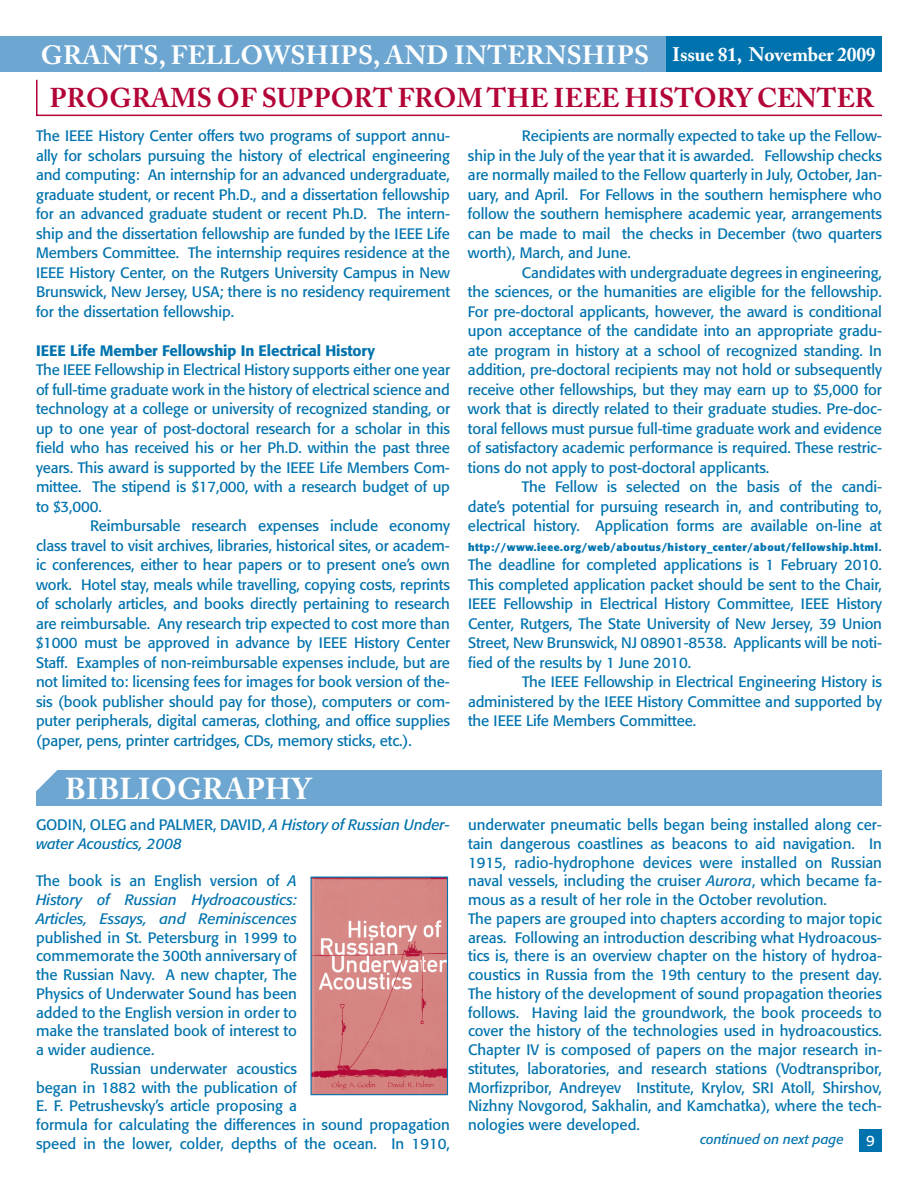
<style>
.page{position:relative;width:918px;height:1188px;background:#fff}
.page>*{position:absolute;margin:0;border:0;box-sizing:border-box;transform-origin:0 0}
.t1{font:700 30px "Adobe Caslon Pro";letter-spacing:.01em;color:#fff}
.t2{font:700 27px "Adobe Caslon Pro";letter-spacing:.005em;color:#b30437}
.t3{font:700 26.25px "Adobe Caslon Pro";letter-spacing:.015em;color:#fff}
.t4{font:700 19.5px "Adobe Caslon Pro";letter-spacing:-.01em;color:#fff}
.t5{font:15px/19.5px "Formata BQ";color:#0073ae;text-align:justify}
.t6{font:italic 15px/18.8px "Formata BQ";color:#0073ae}
.t7{font:500 15px "Formata BQ";letter-spacing:-.01em;color:#0073ae}
.t8{font:15px "Formata BQ";color:#fff}
.t9{font:italic 13.5px "Formata BQ";color:#0073ae}
.t10{font:700 10.5px "Formata BQ";letter-spacing:.05em;color:#0073ae}
.s1{font-style:normal}
.s2{font-weight:400;font-size:15px}
.s3{font-style:italic}
</style>
<div class="page">
<div style="left:0;top:36px;width:882px;height:36px;background:#6da7d1"></div>
<div style="left:666px;top:36px;width:216px;height:36px;background:#0073ae"></div>
<div style="left:859px;top:1130px;width:23px;height:22px;background:#0073ae"></div>
<svg style="left:36px;top:79px;width:846px;height:38px"></svg>
<div style="left:36px;top:770px;width:846px;height:36px;background:#6da7d1"></div>
<svg style="left:36px;top:770px;width:22px;height:22px"></svg>
<img style="left:312px;top:879px;width:134px;height:214px">
<div style="left:310px;top:877px;width:138px;height:218px;border:1px solid #0073ae"></div>
<h3 class="t3" style="left:41px;top:39px;width:188px">GRANTS, FELLOW</h3>
<h3 class="t3" style="left:290px;top:39px;width:360px">SHIPS, AND INTERNSHIPS</h3>
<h3 class="t4" style="left:672px;top:43px;width:205px">Issue 81, November 2009</h3>
<h2 class="t2" style="left:50px;top:82px;width:104px">PROGRAM</h2>
<h2 class="t2" style="left:197px;top:82px;width:156px">S OF SUPPORT</h2>
<h2 class="t2" style="left:398px;top:82px;width:22px">FROM</h2>
<h2 class="t2" style="left:487px;top:82px;width:210px">THE IEEE HISTOR</h2>
<h2 class="t2" style="left:736px;top:82px;width:139px">Y CENTER</h2>
<p class="t5" style="left:36px;top:126px;width:416px">The IEEE History Center offers two programs of support annu&shy;ally for scholars pursuing the history of electrical engineering and computing: An internship for an advanced undergraduate, graduate student, or recent Ph.D., and a dissertation fellowship for an advanced graduate student or recent Ph.D. The intern&shy;ship and the dissertation fellowship are funded by the IEEE Life Members Committee. The internship requires residence at the IEEE History Center, on the Rutgers University Campus in New Brunswick, New Jersey, USA; there is no residency requirement for the dissertation fellowship.</p>
<p class="t7" style="left:36px;top:341px;width:340px">IEEE Life Member Fellowship In Electrical History</p>
<p class="t5" style="left:36px;top:360px;width:416px">The IEEE Fellowship in Electrical History supports either one year of full-time graduate work in the history of electrical science and technology at a college or university of recognized standing, or up to one year of post-doctoral research for a scholar in this field who has received his or her Ph.D. within the past three years. This award is supported by the IEEE Life Members Com&shy;mittee. The stipend is $17,000, with a research budget of up to $3,000.</p>
<p class="t5" style="left:36px;top:516px;width:416px;text-indent:54px">Reimbursable research expenses include economy class travel to visit archives, libraries, historical sites, or academ&shy;ic conferences, either to hear papers or to present one’s own work. Hotel stay, meals while travelling, copying costs, reprints of scholarly articles, and books directly pertaining to research are reimbursable. Any research trip expected to cost more than $1000 must be approved in advance by IEEE History Center Staff. Examples of non-reimbursable expenses include, but are not limited to: licensing fees for images for book version of the&shy;sis (book publisher should pay for those), computers or com&shy;puter peripherals, digital cameras, clothing, and office supplies (paper, pens, printer cartridges, CDs, memory sticks, etc.).</p>
<h1 class="t1" style="left:65px;top:771px;width:247px">BIBLIOGRAPHY</h1>
<p class="t6" style="left:36px;top:816px;width:415px"><span class="s1">GODIN, OLEG and PALMER, DAVID,</span> A History of Russian Under&shy;water Acoustics, 2008</p>
<p class="t6" style="left:36px;top:872px;width:262px;text-align:justify"><span class="s1">The book is an English version of</span> A History of Russian Hydroacoustics:<br>Articles, Essays, and Reminiscences</p>
<p class="t5" style="left:36px;top:928px;width:263px;line-height:18.8px">published in St. Petersburg in 1999 to commemorate the 300th anniversary of the Russian Navy. A new chapter, The Physics of Underwater Sound has been added to the English version in order to make the translated book of interest to a wider audience.</p>
<p class="t5" style="left:36px;top:1059px;width:416px;line-height:18.8px;text-align:left;text-indent:54px">Russian underwater acoustics<br>began in 1882 with the publication of<br>E. F. Petrushevsky’s article proposing a<br>formula for calculating the differences in sound propagation speed in the lower, colder, depths of the ocean. In 1910,</p>
<p class="t5" style="left:468px;top:126px;width:416px;text-indent:54px">Recipients are normally expected to take up the Fellow&shy;ship in the July of the year that it is awarded. Fellowship checks are normally mailed to the Fellow quarterly in July, October, Jan&shy;uary, and April. For Fellows in the southern hemisphere who follow the southern hemisphere academic year, arrangements can be made to mail the checks in December (two quarters worth), March, and June.</p>
<p class="t5" style="left:468px;top:263px;width:416px;text-indent:54px">Candidates with undergraduate degrees in engineering, the sciences, or the humanities are eligible for the fellowship.<br>For pre-doctoral applicants, however, the award is conditional upon acceptance of the candidate into an appropriate gradu&shy;ate program in history at a school of recognized standing. In addition, pre-doctoral recipients may not hold or subsequently receive other fellowships, but they may earn up to $5,000 for work that is directly related to their graduate studies. Pre-doc&shy;toral fellows must pursue full-time graduate work and evidence of satisfactory academic performance is required. These restric&shy;tions do not apply to post-doctoral applicants.</p>
<p class="t5" style="left:468px;top:477px;width:416px;text-indent:54px">The Fellow is selected on the basis of the candi&shy;date’s potential for pursuing research in, and contributing to, electrical history. Application forms are available on-line at</p>
<p class="t10" style="left:468px;top:541px;width:416px">http://www.ieee.org/web/aboutus/history_center/about/fellowship.html<span class="s2">.</span></p>
<p class="t5" style="left:468px;top:555px;width:416px">The deadline for completed applications is 1 February 2010.<br>This completed application packet should be sent to the Chair, IEEE Fellowship in Electrical History Committee, IEEE History Center, Rutgers, The State University of New Jersey, 39 Union Street, New Brunswick, NJ 08901-8538. Applicants will be noti&shy;fied of the results by 1 June 2010.</p>
<p class="t5" style="left:468px;top:672px;width:415px;text-indent:54px">The IEEE Fellowship in Electrical Engineering History is administered by the IEEE History Committee and supported by the IEEE Life Members Committee.</p>
<p class="t5" style="left:468px;top:816px;width:416px;line-height:18.8px;text-align:left">underwater pneumatic bells began being installed along cer&shy;tain dangerous coastlines as beacons to aid navigation. In 1915, radio-hydrophone devices were installed on Russian naval vessels, including the cruiser <span class="s3">Aurora</span>, which became fa&shy;mous as a result of her role in the October revolution.<br>The papers are grouped into chapters according to major topic areas. Following an introduction describing what Hydroacous&shy;tics is, there is an overview chapter on the history of hydroa&shy;coustics in Russia from the 19th century to the present day.<br>The history of the development of sound propagation theories follows. Having laid the groundwork, the book proceeds to cover the history of the technologies used in hydroacoustics.<br>Chapter IV is composed of papers on the major research in&shy;stitutes, laboratories, and research stations (Vodtranspribor, Morfizpribor, Andreyev Institute, Krylov, SRI Atoll, Shirshov, Nizhny Novgorod, Sakhalin, and Kamchatka), where the tech&shy;nologies were developed.</p>
<p class="t9" style="left:700px;top:1131px;width:145px">continued on next page</p>
<p class="t8" style="left:866px;top:1132px;width:10px">9</p>
</div>
